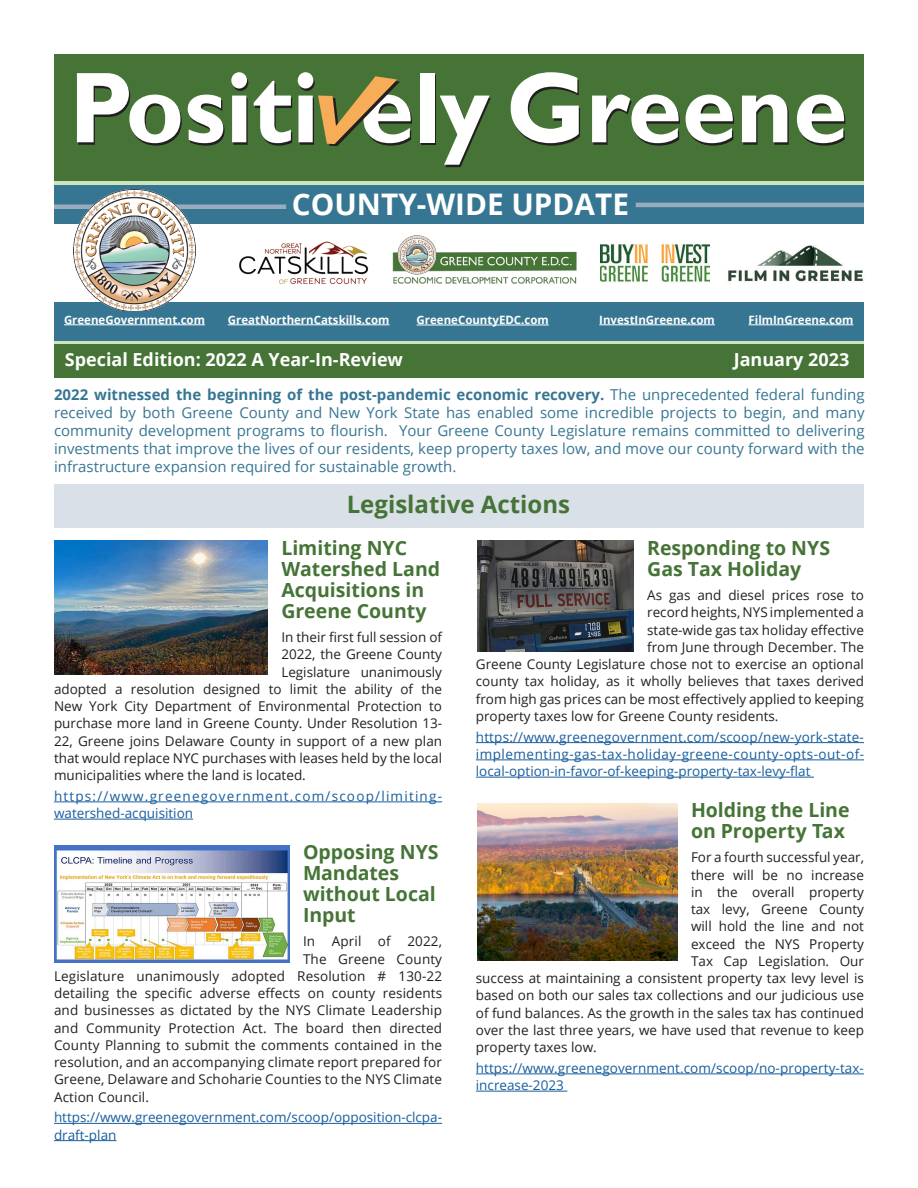
<style>
.page{position:relative;width:918px;height:1188px;background:#fff}
.page>*{position:absolute;margin:0;border:0;box-sizing:border-box;transform-origin:0 0}
.t1{font:700 29.7px "Open Sans";color:#fff}
.t2{font:700 24px "Open Sans";color:#457436}
.t3{font:700 19.5px/21px "Open Sans";color:#457436}
.t4{font:700 18px "Open Sans";color:#fff}
.t5{font:15px/18px "Open Sans";color:#377693;text-align:justify}
.t6{font:13.5px "Open Sans";color:#231f20}
.t7{font:13.5px/17.2px "Open Sans";color:#175d9e}
.t8{font:13.5px/17.2px "Open Sans";letter-spacing:.09em;color:#175d9e}
.t9{font:700 11.55px "Open Sans";color:#fff}
.s1{font-weight:700}
</style>
<div class="page">
<svg style="left:54px;top:340px;width:810px;height:4px;background:#a7c9b4"></svg>
<div style="left:54px;top:167px;width:810px;height:24px;background:#cde5bf"></div>
<div style="left:54px;top:185px;width:810px;height:38px;background:#377693"></div>
<div style="left:54px;top:302px;width:810px;height:38px;background:#377693"></div>
<div style="left:54px;top:54px;width:810px;height:127px;background:#457436"></div>
<img style="left:600px;top:244px;width:110px;height:38px">
<img style="left:239px;top:241px;width:130px;height:44px">
<svg style="left:421px;top:76px;width:15px;height:69px"></svg>
<svg style="left:77px;top:73px;width:105px;height:73px"></svg>
<svg style="left:188px;top:95px;width:37px;height:51px"></svg>
<svg style="left:231px;top:72px;width:17px;height:73px"></svg>
<svg style="left:254px;top:81px;width:38px;height:65px"></svg>
<div style="left:420px;top:73px;width:14px;height:69px;background:#fff"></div>
<svg style="left:440px;top:96px;width:51px;height:71px"></svg>
<svg style="left:511px;top:72px;width:69px;height:74px"></svg>
<svg style="left:592px;top:95px;width:88px;height:51px"></svg>
<svg style="left:686px;top:95px;width:48px;height:51px"></svg>
<svg style="left:742px;top:95px;width:47px;height:50px"></svg>
<svg style="left:797px;top:95px;width:49px;height:51px"></svg>
<svg style="left:298px;top:72px;width:114px;height:74px"></svg>
<div style="left:54px;top:344px;width:810px;height:33px;background:#457436"></div>
<img style="left:728px;top:245px;width:135px;height:37px">
<hr style="left:64px;top:325px;width:141px;height:1px;background:#fff">
<hr style="left:228px;top:325px;width:162px;height:1px;background:#fff">
<hr style="left:599px;top:325px;width:116px;height:1px;background:#fff">
<hr style="left:749px;top:325px;width:104px;height:1px;background:#fff">
<div style="left:54px;top:204px;width:232px;height:5px;background:#98acbf"></div>
<img style="left:74px;top:190px;width:121px;height:120px">
<hr style="left:636px;top:203px;width:228px;height:4px;background:#98acbf">
<div style="left:54px;top:485px;width:810px;height:43px;background:#d9e0e7"></div>
<img style="left:392px;top:235px;width:185px;height:49px">
<hr style="left:417px;top:325px;width:132px;height:1px;background:#fff">
<hr style="left:54px;top:802px;width:388px;height:1px;background:#175d9e">
<hr style="left:54px;top:819px;width:139px;height:1px;background:#175d9e">
<hr style="left:54px;top:1123px;width:388px;height:1px;background:#175d9e">
<hr style="left:54px;top:1140px;width:62px;height:1px;background:#175d9e">
<hr style="left:476px;top:742px;width:388px;height:1px;background:#175d9e">
<hr style="left:476px;top:760px;width:388px;height:1px;background:#175d9e">
<hr style="left:476px;top:777px;width:338px;height:1px;background:#175d9e">
<hr style="left:476px;top:1074px;width:388px;height:1px;background:#175d9e">
<hr style="left:476px;top:1091px;width:91px;height:1px;background:#175d9e">
<img style="left:54px;top:540px;width:214px;height:134px">
<img style="left:54px;top:846px;width:236px;height:117px">
<img style="left:477px;top:541px;width:157px;height:111px">
<img style="left:477px;top:803px;width:201px;height:158px">
<h1 class="t1" style="left:292px;top:184px;width:339px">COUNTY-WIDE UPDATE</h1>
<p class="t9" style="left:64px;top:312px;width:142px">GreeneGovernment.com</p>
<p class="t9" style="left:228px;top:312px;width:163px">GreatNorthernCatskills.com</p>
<p class="t9" style="left:599px;top:312px;width:117px">InvestInGreene.com</p>
<p class="t9" style="left:749px;top:312px;width:106px">FilmInGreene.com</p>
<p class="t9" style="left:417px;top:312px;width:134px">GreeneCountyEDC.com</p>
<p class="t4" style="left:65px;top:347px;width:340px">Special Edition: 2022 A Year-In-Review</p>
<p class="t4" style="left:734px;top:347px;width:117px">January 2023</p>
<p class="t5" style="left:54px;top:385px;width:812px"><span class="s1">2022 witnessed the beginning of the post-pandemic economic recovery.</span> The unprecedented federal funding received by both Greene County and New York State has enabled some incredible projects to begin, and many community development programs to flourish. Your Greene County Legislature remains committed to delivering investments that improve the lives of our residents, keep property taxes low, and move our county forward with the infrastructure expansion required for sustainable growth.</p>
<p class="t2" style="left:347px;top:487px;width:225px">Legislative Actions</p>
<p class="t3" style="left:281px;top:537px;width:160px">Limiting NYC<br>Watershed Land<br>Acquisitions in<br>Greene County</p>
<p class="t6" style="left:281px;top:628px;width:162px">In their first full session of</p>
<p class="t6" style="left:281px;top:645px;width:162px">2022, the Greene County</p>
<p class="t6" style="left:281px;top:662px;width:162px">Legislature unanimously</p>
<p class="t6" style="left:54px;top:680px;width:390px">adopted a resolution designed to limit the ability of the</p>
<p class="t6" style="left:54px;top:697px;width:390px">New York City Department of Environmental Protection to</p>
<p class="t6" style="left:54px;top:714px;width:390px">purchase more land in Greene County. Under Resolution 13-</p>
<p class="t6" style="left:54px;top:731px;width:390px">22, Greene joins Delaware County in support of a new plan</p>
<p class="t6" style="left:54px;top:749px;width:390px">that would replace NYC purchases with leases held by the local</p>
<p class="t6" style="left:54px;top:766px;width:253px">municipalities where the land is located.</p>
<p class="t8" style="left:54px;top:787px;width:390px">https://www.greenegovernment.com/scoop/limiting&shy;watershed-acquisition</p>
<p class="t3" style="left:303px;top:841px;width:137px">Opposing NYS<br>Mandates without Local<br>Input</p>
<p class="t6" style="left:303px;top:932px;width:141px">In April of 2022,</p>
<p class="t6" style="left:303px;top:949px;width:141px">The Greene County</p>
<p class="t6" style="left:54px;top:967px;width:390px">Legislature unanimously adopted Resolution # 130-22</p>
<p class="t6" style="left:54px;top:984px;width:390px">detailing the specific adverse effects on county residents</p>
<p class="t6" style="left:54px;top:1001px;width:390px">and businesses as dictated by the NYS Climate Leadership</p>
<p class="t6" style="left:54px;top:1018px;width:390px">and Community Protection Act. The board then directed</p>
<p class="t6" style="left:54px;top:1036px;width:390px">County Planning to submit the comments contained in the</p>
<p class="t6" style="left:54px;top:1053px;width:390px">resolution, and an accompanying climate report prepared for</p>
<p class="t6" style="left:54px;top:1070px;width:390px">Greene, Delaware and Schoharie Counties to the NYS Climate</p>
<p class="t6" style="left:54px;top:1087px;width:97px">Action Council.</p>
<p class="t7" style="left:54px;top:1109px;width:390px">https://www.greenegovernment.com/scoop/opposition-clcpa&shy;draft-plan</p>
<p class="t3" style="left:647px;top:537px;width:184px">Responding to NYS<br>Gas Tax Holiday</p>
<p class="t6" style="left:647px;top:586px;width:218px">As gas and diesel prices rose to</p>
<p class="t6" style="left:647px;top:603px;width:218px">record heights, NYS implemented a</p>
<p class="t6" style="left:647px;top:620px;width:218px">state-wide gas tax holiday effective</p>
<p class="t6" style="left:647px;top:638px;width:218px">from June through December. The</p>
<p class="t6" style="left:476px;top:655px;width:390px">Greene County Legislature chose not to exercise an optional</p>
<p class="t6" style="left:476px;top:672px;width:390px">county tax holiday, as it wholly believes that taxes derived</p>
<p class="t6" style="left:476px;top:689px;width:390px">from high gas prices can be most effectively applied to keeping</p>
<p class="t6" style="left:476px;top:707px;width:304px">property taxes low for Greene County residents.</p>
<p class="t7" style="left:476px;top:728px;width:390px;text-align:justify">https://www.greenegovernment.com/scoop/new-york-state&shy;implementing-gas-tax-holiday-greene-county-opts-out-of&shy;local-option-in-favor-of-keeping-property-tax-levy-flat</p>
<p class="t3" style="left:691px;top:799px;width:160px">Holding the Line on Property Tax</p>
<p class="t6" style="left:691px;top:848px;width:174px">For a fourth successful year,</p>
<p class="t6" style="left:691px;top:865px;width:174px">there will be no increase</p>
<p class="t6" style="left:691px;top:883px;width:174px">in the overall property</p>
<p class="t6" style="left:691px;top:900px;width:174px">tax levy, Greene County</p>
<p class="t6" style="left:691px;top:917px;width:174px">will hold the line and not</p>
<p class="t6" style="left:691px;top:934px;width:174px">exceed the NYS Property</p>
<p class="t6" style="left:691px;top:952px;width:174px">Tax Cap Legislation. Our</p>
<p class="t6" style="left:476px;top:969px;width:390px">success at maintaining a consistent property tax levy level is</p>
<p class="t6" style="left:476px;top:986px;width:390px">based on both our sales tax collections and our judicious use</p>
<p class="t6" style="left:476px;top:1003px;width:390px">of fund balances. As the growth in the sales tax has continued</p>
<p class="t6" style="left:476px;top:1021px;width:390px">over the last three years, we have used that revenue to keep</p>
<p class="t6" style="left:476px;top:1038px;width:122px">property taxes low.</p>
<p class="t7" style="left:476px;top:1059px;width:390px">https://www.greenegovernment.com/scoop/no-property-tax&shy;increase-2023</p>
</div>
